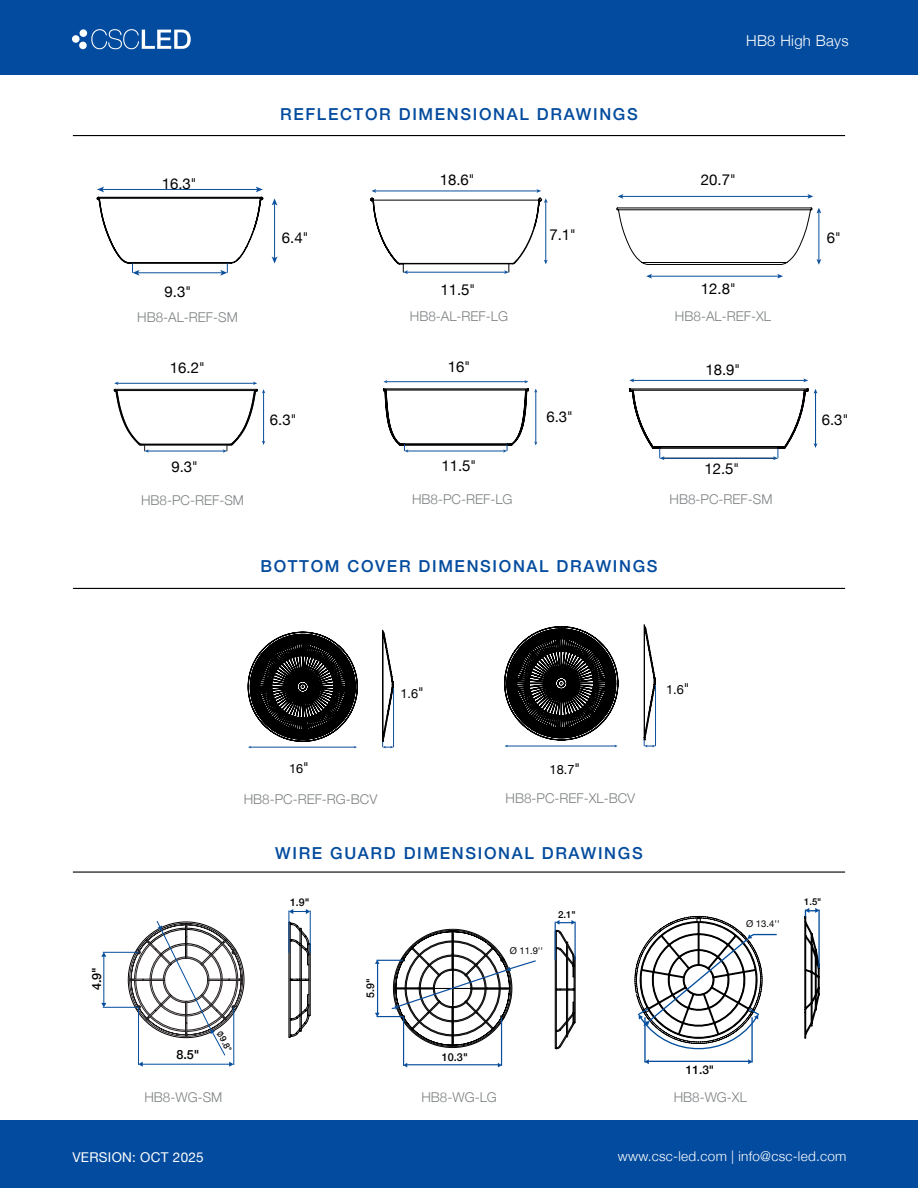
<style>
.page{position:relative;width:918px;height:1188px;background:#fff}
.page>*{position:absolute;margin:0;border:0;box-sizing:border-box;transform-origin:0 0}
.t1{font:500 16.5px "Helvetica Neue";letter-spacing:.1em;color:#034b9e}
.t2{font:15px "Helvetica Neue";color:#000}
.t3{font:300 15px "Helvetica Neue";letter-spacing:.02em;color:#fff}
.t4{font:300 13.5px "Helvetica Neue";color:#7e8183}
.t5{font:300 13.5px "Helvetica Neue";letter-spacing:.02em;color:#fff}
.t6{font:13.5px "Helvetica Neue";letter-spacing:.02em;color:#fff}
.t7{font:12.75px "Helvetica Neue";color:#000}
.t8{font:500 12.6px "Helvetica Neue";color:#000}
.t9{font:500 11.85px "Helvetica Neue";color:#000}
.t10{font:500 10.8px "Helvetica Neue";color:#000101}
.t11{font:500 10.65px "Helvetica Neue";color:#000}
.t12{font:500 10.65px "Helvetica Neue";color:#000101}
.t13{font:500 9.75px "Helvetica Neue";color:#000101}
.t14{font:9.45px "Helvetica Neue";color:#000}
.t15{font:500 9.45px "Helvetica Neue";color:#000}
.t16{font:500 8.85px "Helvetica Neue";color:#000}
.s1{font-weight:300}
.s2{font-weight:300;font-size:15px}
.s3{font-size:7.65px}
</style>
<div class="page">
<div style="left:0;top:0;width:918px;height:74px;background:#034b9e"></div>
<svg style="left:91px;top:29px;width:100px;height:20px"></svg>
<div style="left:72px;top:35px;width:8px;height:8px;background:#fff;border-radius:50%"></div>
<div style="left:79px;top:42px;width:8px;height:7px;background:#fff;border-radius:50%"></div>
<div style="left:80px;top:29px;width:7px;height:8px;background:#fff;border-radius:50%"></div>
<div style="left:0;top:1120px;width:918px;height:68px;background:#034b9e"></div>
<svg style="left:370px;top:189px;width:178px;height:85px"></svg>
<hr style="left:650px;top:276px;width:129px;height:1px;background:#0a4f9c">
<svg style="left:777px;top:274px;width:6px;height:5px"></svg>
<svg style="left:646px;top:274px;width:6px;height:5px"></svg>
<hr style="left:622px;top:196px;width:187px;height:1px;background:#0a4f9c">
<svg style="left:807px;top:194px;width:6px;height:5px"></svg>
<svg style="left:618px;top:194px;width:5px;height:5px"></svg>
<svg style="left:616px;top:207px;width:205px;height:58px"></svg>
<svg style="left:383px;top:380px;width:154px;height:73px"></svg>
<svg style="left:114px;top:382px;width:151px;height:71px"></svg>
<hr style="left:633px;top:380px;width:172px;height:1px;background:#0a4f9c">
<svg style="left:803px;top:378px;width:5px;height:4px"></svg>
<svg style="left:629px;top:378px;width:5px;height:4px"></svg>
<svg style="left:629px;top:388px;width:189px;height:72px"></svg>
<hr style="left:274px;top:203px;width:1px;height:56px;background:#0a4f9c">
<svg style="left:272px;top:256px;width:5px;height:8px"></svg>
<svg style="left:272px;top:198px;width:5px;height:8px"></svg>
<svg style="left:96px;top:187px;width:168px;height:89px"></svg>
<svg style="left:248px;top:630px;width:146px;height:118px"></svg>
<hr style="left:393px;top:689px;width:1px;height:58px;background:#0f4f9b">
<svg style="left:504px;top:624px;width:152px;height:123px"></svg>
<hr style="left:655px;top:685px;width:1px;height:61px;background:#0f4f9b">
<hr style="left:138px;top:1008px;width:1px;height:57px;background:#034d9e">
<hr style="left:234px;top:1008px;width:1px;height:57px;background:#034d9e">
<hr style="left:142px;top:1064px;width:88px;height:1px;background:#034d9e">
<svg style="left:138px;top:1062px;width:5px;height:5px"></svg>
<svg style="left:229px;top:1062px;width:5px;height:5px"></svg>
<svg style="left:634px;top:908px;width:186px;height:156px"></svg>
<hr style="left:403px;top:1018px;width:1px;height:47px;background:#094e9c">
<hr style="left:501px;top:1018px;width:1px;height:47px;background:#094e9c">
<hr style="left:407px;top:1064px;width:91px;height:1px;background:#094e9c">
<svg style="left:403px;top:1063px;width:4px;height:4px"></svg>
<svg style="left:498px;top:1063px;width:4px;height:4px"></svg>
<svg style="left:375px;top:920px;width:201px;height:136px"></svg>
<hr style="left:73px;top:135px;width:772px;height:1px;background:#000">
<hr style="left:73px;top:588px;width:772px;height:1px;background:#000">
<hr style="left:73px;top:872px;width:772px;height:1px;background:#000">
<svg style="left:101px;top:909px;width:210px;height:147px"></svg>
<p class="t3" style="left:746px;top:28px;width:104px">HB8 High Bays</p>
<p class="t1" style="left:280px;top:101px;width:359px">REFLECTOR DIMENSIONAL DRAWINGS</p>
<p class="t2" style="left:162px;top:173px;width:36px">16.3<span class="s1">"</span></p>
<p class="t2" style="left:440px;top:169px;width:36px">18.6<span class="s1">"</span></p>
<p class="t2" style="left:701px;top:169px;width:36px">20.7<span class="s1">"</span></p>
<p class="t2" style="left:282px;top:227px;width:28px">6.4<span class="s1">"</span></p>
<p class="t2" style="left:549px;top:224px;width:28px">7.1<span class="s1">"</span></p>
<p class="t2" style="left:827px;top:227px;width:15px">6<span class="s1">"</span></p>
<p class="t2" style="left:165px;top:280px;width:28px">9.3<span class="s1">"</span></p>
<p class="t2" style="left:440px;top:279px;width:36px">11.5<span class="s1">"</span></p>
<p class="t2" style="left:701px;top:278px;width:36px">12.8<span class="s1">"</span></p>
<p class="t4" style="left:137px;top:307px;width:102px">HB8-AL-REF-SM</p>
<p class="t4" style="left:410px;top:305px;width:100px">HB8-AL-REF-LG</p>
<p class="t4" style="left:675px;top:305px;width:98px">HB8-AL-REF-XL</p>
<p class="t2" style="left:170px;top:357px;width:36px">16.2<span class="s1">"</span></p>
<p class="t2" style="left:448px;top:356px;width:24px">16<span class="s1">"</span></p>
<p class="t2" style="left:705px;top:358px;width:36px">18.9<span class="s1">"</span></p>
<p class="t2" style="left:270px;top:409px;width:28px">6.3<span class="s1">"</span></p>
<p class="t2" style="left:546px;top:406px;width:28px">6.3<span class="s1">"</span></p>
<p class="t2" style="left:822px;top:409px;width:28px">6.3<span class="s1">"</span></p>
<p class="t2" style="left:171px;top:456px;width:28px">9.3<span class="s1">"</span></p>
<p class="t2" style="left:441px;top:455px;width:36px">11.5<span class="s1">"</span></p>
<p class="t2" style="left:704px;top:458px;width:36px">12.5<span class="s1">"</span></p>
<p class="t4" style="left:141px;top:490px;width:104px">HB8-PC-REF-SM</p>
<p class="t4" style="left:670px;top:488px;width:104px">HB8-PC-REF-SM</p>
<p class="t4" style="left:412px;top:488px;width:102px">HB8-PC-REF-LG</p>
<p class="t8" style="left:86px;top:990px;width:25px;rotate:-90deg">4.9"</p>
<p class="t1" style="left:260px;top:553px;width:399px">BOTTOM COVER DIMENSIONAL DRAWINGS</p>
<p class="t7" style="left:401px;top:684px;width:25px">1.6<span class="s2">"</span></p>
<p class="t7" style="left:666px;top:680px;width:25px">1.6<span class="s2">"</span></p>
<p class="t8" style="left:176px;top:1045px;width:25px">8.5"</p>
<p class="t7" style="left:289px;top:759px;width:21px">16<span class="s2">"</span></p>
<p class="t7" style="left:550px;top:761px;width:32px">18.7<span class="s2">"</span></p>
<p class="t4" style="left:244px;top:788px;width:135px">HB8-PC-REF-RG-BCV</p>
<p class="t4" style="left:506px;top:787px;width:131px">HB8-PC-REF-XL-BCV</p>
<p class="t16" style="left:227px;top:1030px;width:22px;rotate:63deg"><span class="s3">¯</span> 9.8<span class="s3">"</span></p>
<p class="t1" style="left:275px;top:840px;width:369px">WIRE GUARD DIMENSIONAL DRAWINGS</p>
<p class="t11" style="left:290px;top:893px;width:21px">1.9"</p>
<p class="t12" style="left:362px;top:998px;width:21px;rotate:-90deg">5.9"</p>
<p class="t10" style="left:442px;top:1049px;width:27px">10.3"</p>
<p class="t14" style="left:510px;top:944px;width:35px">Ø 11.9''</p>
<p class="t13" style="left:558px;top:906px;width:19px">2.1"</p>
<p class="t9" style="left:686px;top:1060px;width:30px">11.3"</p>
<p class="t14" style="left:746px;top:917px;width:35px">Ø 13.4''</p>
<p class="t4" style="left:144px;top:1086px;width:79px">HB8-WG-SM</p>
<p class="t4" style="left:421px;top:1086px;width:77px">HB8-WG-LG</p>
<p class="t4" style="left:674px;top:1086px;width:75px">HB8-WG-XL</p>
<p class="t15" style="left:804px;top:894px;width:19px">1.5"</p>
<p class="t6" style="left:72px;top:1147px;width:133px">VERSION: OCT 2025</p>
<p class="t5" style="left:618px;top:1145px;width:230px">www.csc-led.com | info@csc-led.com</p>
</div>
